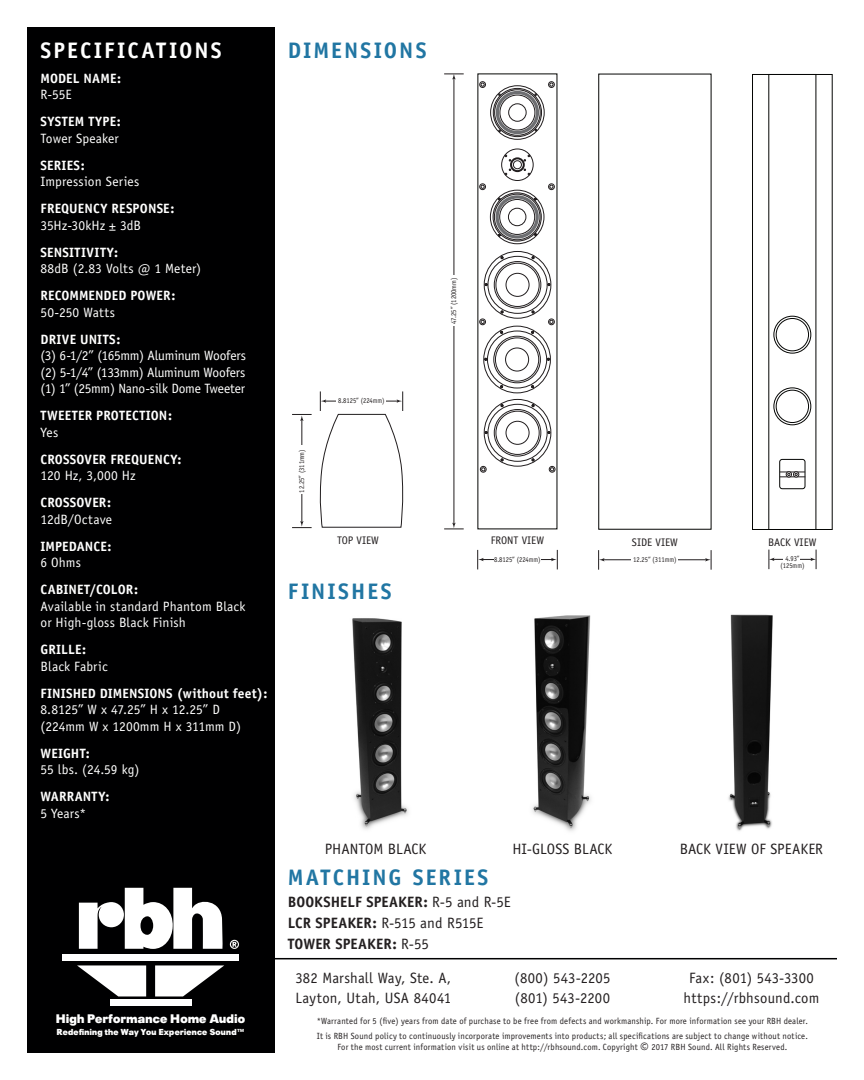
<style>
.page{position:relative;width:864px;height:1080px;background:#fff}
.page>*{position:absolute;margin:0;border:0;box-sizing:border-box;transform-origin:0 0}
.Back-TitlesBlack{font:700 22.5px "Officina Sans";letter-spacing:.09em;color:#2176a3}
.Back-TitlesWhite{font:700 22.5px "Officina Sans";letter-spacing:.095em;color:#fff}
.Back-AddressLine{font:15px/19.5px "Officina Sans";letter-spacing:.015em;color:#231f20}
.Back-MatchingSeries{font:15px "Officina Sans";color:#231f20}
.Back-MatchingSeries-2{font:700 15px "Officina Sans";letter-spacing:.005em;color:#231f20}
.Back-Specs{font:13.5px/16.5px "Officina Sans";letter-spacing:.005em;color:#fff}
.Back-Specs-2{font:700 13.5px/16.5px "Officina Sans";letter-spacing:.01em;color:#fff}
.Back-Specs-3{font:13.5px/16.5px "Officina Sans";letter-spacing:-.02em;color:#fff}
.Redefining_tag_line{font:900 12.3px "Plak";letter-spacing:.03em;color:#fff}
.t1{font:10.95px "Officina Sans";color:#211d1e}
.Back-Footnotes{font:9px/10.5px "Officina Sans";letter-spacing:.02em;color:#231f20;text-align:center;scale:.95 1}
.Redefining_tag_line-2{font:900 8.55px "Plak";letter-spacing:.035em;color:#fff}
.t2{font:7.35px/7.4px "Officina Sans";letter-spacing:-.01em;color:#211d1e;text-align:center;scale:.9 1}
.s1{font-weight:400}
.s2{font-weight:700}
.s3{font-size:16.5px}
</style>
<div class="page">
<div style="left:27px;top:27px;width:247px;height:1026px;background:#000001"></div>
<div style="left:62px;top:954px;width:177px;height:6px;background:#fff"></div>
<div style="left:110px;top:1000px;width:81px;height:6px;background:#fff"></div>
<svg style="left:155px;top:965px;width:69px;height:31px"></svg>
<svg style="left:77px;top:965px;width:69px;height:31px"></svg>
<svg style="left:79px;top:888px;width:144px;height:61px"></svg>
<svg style="left:230px;top:940px;width:9px;height:9px"></svg>
<hr style="left:271px;top:958px;width:566px;height:1px;background:#000001">
<svg style="left:477px;top:73px;width:356px;height:457px"></svg>
<div style="left:779px;top:459px;width:26px;height:30px;border:1px solid #040503;border-radius:3px"></div>
<svg style="left:773px;top:316px;width:38px;height:109px"></svg>
<svg style="left:780px;top:471px;width:25px;height:7px"></svg>
<hr style="left:454px;top:78px;width:1px;height:446px;background:#211d1e">
<svg style="left:444px;top:523px;width:20px;height:7px"></svg>
<svg style="left:444px;top:74px;width:20px;height:6px"></svg>
<div style="left:450px;top:275px;width:8px;height:51px;background:#fff"></div>
<hr style="left:482px;top:559px;width:71px;height:1px;background:#211d1e">
<svg style="left:551px;top:550px;width:7px;height:19px"></svg>
<svg style="left:477px;top:550px;width:7px;height:19px"></svg>
<div style="left:494px;top:555px;width:47px;height:9px;background:#fff"></div>
<hr style="left:603px;top:560px;width:104px;height:1px;background:#211d1e">
<svg style="left:705px;top:550px;width:7px;height:20px"></svg>
<svg style="left:598px;top:550px;width:7px;height:20px"></svg>
<div style="left:632px;top:556px;width:46px;height:8px;background:#fff"></div>
<hr style="left:773px;top:559px;width:39px;height:1px;background:#211d1e">
<svg style="left:811px;top:550px;width:6px;height:19px"></svg>
<svg style="left:769px;top:550px;width:5px;height:19px"></svg>
<div style="left:783px;top:555px;width:17px;height:8px;background:#fff"></div>
<svg style="left:319px;top:391px;width:85px;height:137px"></svg>
<div style="left:336px;top:397px;width:49px;height:8px;background:#fff"></div>
<hr style="left:302px;top:419px;width:1px;height:104px;background:#211d1e">
<svg style="left:292px;top:521px;width:20px;height:7px"></svg>
<svg style="left:292px;top:414px;width:20px;height:7px"></svg>
<div style="left:296px;top:445px;width:10px;height:49px;background:#fff"></div>
<div style="left:479px;top:319px;width:7px;height:6px;border:1px solid #211d1e;border-radius:50%"></div>
<div style="left:548px;top:319px;width:7px;height:6px;border:1px solid #211d1e;border-radius:50%"></div>
<div style="left:479px;top:81px;width:7px;height:7px;border:1px solid #211d1e;border-radius:50%"></div>
<div style="left:548px;top:81px;width:7px;height:7px;border:1px solid #211d1e;border-radius:50%"></div>
<div style="left:479px;top:184px;width:7px;height:6px;border:1px solid #211d1e;border-radius:50%"></div>
<div style="left:548px;top:184px;width:7px;height:6px;border:1px solid #211d1e;border-radius:50%"></div>
<svg style="left:481px;top:83px;width:72px;height:161px"></svg>
<svg style="left:481px;top:251px;width:72px;height:142px"></svg>
<svg style="left:480px;top:399px;width:75px;height:73px"></svg>
<img style="left:532px;top:615px;width:59px;height:216px">
<img style="left:352px;top:618px;width:57px;height:212px">
<img style="left:728px;top:614px;width:45px;height:217px">
<p class="Back-TitlesWhite" style="left:40px;top:37px;width:183px">SPECIFICATIONS</p>
<p class="Back-Specs-2" style="left:40px;top:70px;width:82px">MODEL NAME:<br><span class="s1">R-55E</span></p>
<p class="Back-Specs" style="left:40px;top:114px;width:82px"><span class="s2">SYSTEM TYPE:<br></span>Tower Speaker</p>
<p class="Back-Specs" style="left:40px;top:157px;width:100px"><span class="s2">SERIES:<br></span>Impression Series</p>
<p class="Back-Specs-2" style="left:40px;top:200px;width:136px">FREQUENCY RESPONSE:<br><span class="s1">35Hz-30kHz ± 3dB</span></p>
<p class="Back-Specs" style="left:40px;top:244px;width:162px"><span class="s2">SENSITIVITY:<br></span>88dB (2.83 Volts @ 1 Meter)</p>
<p class="Back-Specs-2" style="left:40px;top:287px;width:136px">RECOMMENDED POWER:<br><span class="s1">50-250 Watts</span></p>
<p class="Back-Specs-3" style="left:40px;top:331px;width:207px"><span class="s2">DRIVE UNITS:<br></span>(3) 6-1/2” (165mm) Aluminum Woofers (2) 5-1/4” (133mm) Aluminum Woofers (1) 1” (25mm) Nano-silk Dome Tweeter</p>
<p class="Back-Specs-2" style="left:40px;top:407px;width:133px">TWEETER PROTECTION:<br><span class="s1">Yes</span></p>
<p class="Back-Specs-2" style="left:40px;top:451px;width:143px">CROSSOVER FREQUENCY:<br><span class="s1">120 Hz, 3,000 Hz</span></p>
<p class="Back-Specs" style="left:40px;top:495px;width:73px"><span class="s2">CROSSOVER:<br></span>12dB/Octave</p>
<p class="Back-Specs-2" style="left:40px;top:538px;width:73px">IMPEDANCE:<br><span class="s1">6 Ohms</span></p>
<p class="Back-Specs" style="left:40px;top:582px;width:207px"><span class="s2">CABINET/COLOR:<br></span>Available in standard Phantom Black or High-gloss Black Finish</p>
<p class="Back-Specs" style="left:40px;top:642px;width:69px"><span class="s2">GRILLE:<br></span>Black Fabric</p>
<p class="Back-Specs" style="left:40px;top:685px;width:228px"><span class="s2">FINISHED DIMENSIONS (without feet):<br></span>8.8125” W x 47.25” H x 12.25” D (224mm W x 1200mm H x 311mm D)</p>
<p class="Back-Specs" style="left:40px;top:745px;width:100px"><span class="s2">WEIGHT:<br></span>55 lbs. (24.59 kg)</p>
<p class="Back-Specs-2" style="left:40px;top:788px;width:71px">WARRANTY:<br><span class="s1">5 Years*</span></p>
<p class="Redefining_tag_line" style="left:56px;top:1012px;width:190px">High Performance Home Audio</p>
<p class="Redefining_tag_line-2" style="left:57px;top:1026px;width:189px">Redefining the Way You Experience Sound™</p>
<p class="Back-TitlesBlack" style="left:288px;top:37px;width:140px">DIMENSIONS</p>
<p class="t2" style="left:298px;top:493px;width:50px;rotate:-90deg">12.25” (311mm)</p>
<p class="t2" style="left:338px;top:397px;width:53px">8.8125” (224mm)</p>
<p class="t2" style="left:450px;top:324px;width:53px;rotate:-90deg">47.25” (1200mm)</p>
<p class="t1" style="left:337px;top:534px;width:43px">TOP VIEW</p>
<p class="t1" style="left:491px;top:534px;width:55px">FRONT VIEW</p>
<p class="t1" style="left:632px;top:536px;width:48px">SIDE VIEW</p>
<p class="t1" style="left:768px;top:536px;width:50px">BACK VIEW</p>
<p class="Back-TitlesBlack" style="left:288px;top:578px;width:105px">FINISHES</p>
<p class="t2" style="left:494px;top:556px;width:53px">8.8125” (224mm)</p>
<p class="t2" style="left:633px;top:556px;width:50px">12.25” (311mm)</p>
<p class="t2" style="left:781px;top:555px;width:28px">4.93” (125mm)</p>
<p class="Back-MatchingSeries" style="left:325px;top:840px;width:103px">PHANTOM BLACK</p>
<p class="Back-MatchingSeries" style="left:512px;top:840px;width:101px">HI-GLOSS BLACK</p>
<p class="Back-MatchingSeries" style="left:680px;top:840px;width:145px">BACK VIEW OF SPEAKER</p>
<p class="Back-TitlesBlack" style="left:288px;top:863px;width:202px">MATCHING SERIES</p>
<p class="Back-MatchingSeries-2" style="left:288px;top:893px;width:225px">BOOKSHELF SPEAKER: <span class="s1">R-5 and R-5E</span></p>
<p class="Back-MatchingSeries" style="left:288px;top:914px;width:197px"><span class="s2">LCR SPEAKER:</span> R-515 and R515E</p>
<p class="Back-MatchingSeries-2" style="left:288px;top:935px;width:143px">TOWER SPEAKER: <span class="s1">R-55</span></p>
<p class="Back-AddressLine" style="left:295px;top:968px;width:157px">382 Marshall Way, Ste. A,<br>Layton, Utah, USA 84041</p>
<p class="Back-AddressLine" style="left:514px;top:968px;width:98px">(800) 543-2205 (801) 543-2200</p>
<p class="Back-AddressLine" style="left:689px;top:968px;width:126px">Fax: (801) 543-3300</p>
<p class="Back-AddressLine" style="left:683px;top:988px;width:137px">https://rbhsound.com</p>
<p class="Back-Footnotes" style="left:317px;top:1016px;width:519px">*Warranted for 5 (five) years from date of purchase to be free from defects and workmanship. For more information see your RBH dealer.</p>
<p class="Back-Footnotes" style="left:317px;top:1031px;width:518px">It is RBH Sound policy to continuously incorporate improvements into products; all specifications are subject to change without notice.<br>For the most current information visit us online at http://rbhsound.com. Copyright <span class="s3">©</span> 2017 RBH Sound. All Rights Reserved.</p>
</div>
